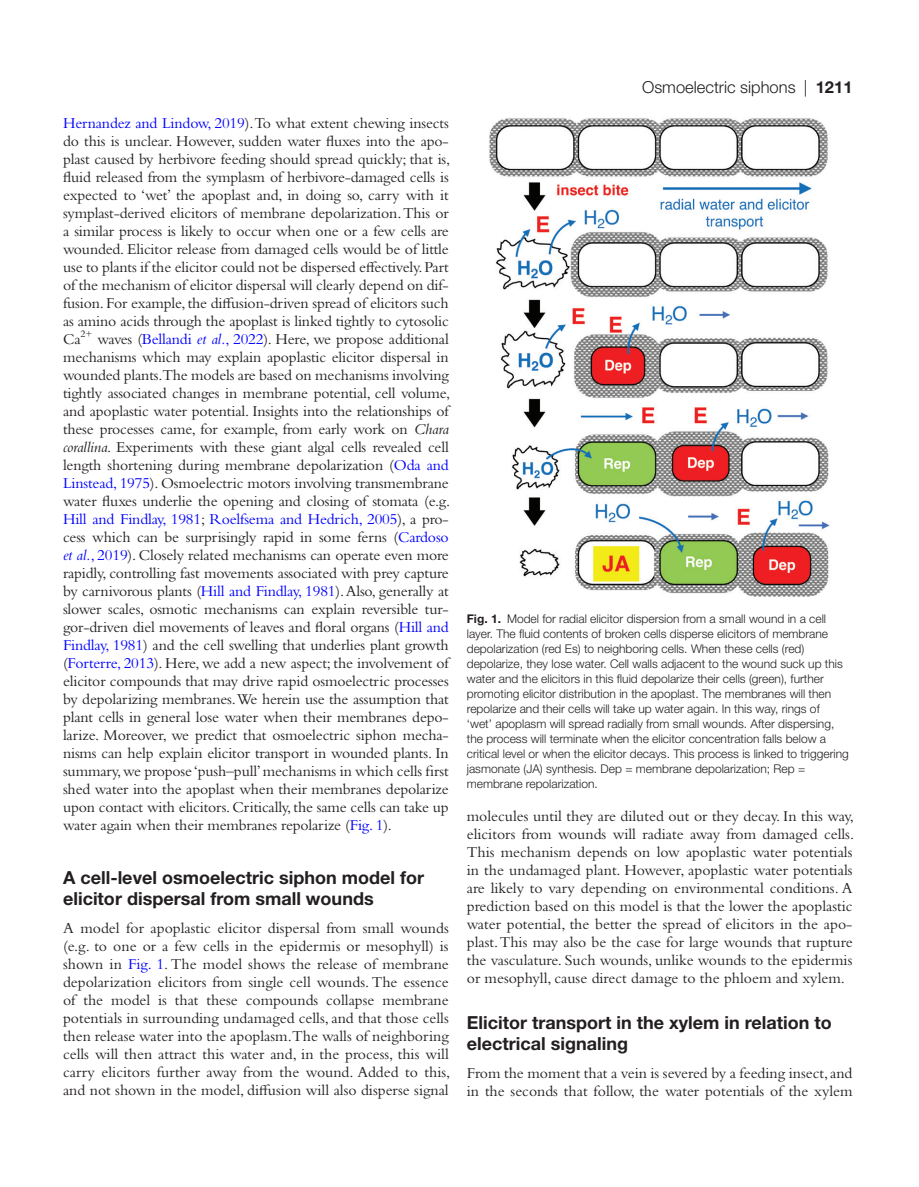
<style>
.page{position:relative;width:919px;height:1187px;background:#fff}
.page>*{position:absolute;margin:0;border:0;box-sizing:border-box;transform-origin:0 0}
.t1{font:700 18px/21px "Helvetica Neue LT Std";color:#231f20}
.t2{font:300 16.5px "Helvetica Neue LT Std";color:#231f20}
.t3{font:15.75px/18px "Bembo Std";color:#231f20;text-align:justify}
.t4{font:300 12px/15px "Helvetica Neue LT Std";color:#231f20}
.s1{color:#00f}
.s2{font-style:italic;color:#00f}
.s3{font-style:italic}
.s4{font-weight:700}
</style>
<div class="page">
<img style="left:489px;top:118px;width:341px;height:479px">
<p class="t3" style="left:63px;top:113px;width:389px"><span class="s1">Hernandez and Lindow, 2019</span>). To what extent chewing insects do this is unclear. However, sudden water fluxes into the apo&shy;plast caused by herbivore feeding should spread quickly; that is, fluid released from the symplasm of herbivore-damaged cells is expected to ‘wet’ the apoplast and, in doing so, carry with it symplast-derived elicitors of membrane depolarization. This or a similar process is likely to occur when one or a few cells are wounded. Elicitor release from damaged cells would be of little use to plants if the elicitor could not be dispersed effectively. Part of the mechanism of elicitor dispersal will clearly depend on dif&shy;fusion. For example, the diffusion-driven spread of elicitors such as amino acids through the apoplast is linked tightly to cytosolic Ca<sup>2+</sup> waves (<span class="s1">Bellandi</span> <span class="s2">et al.</span><span class="s1">, 2022</span>). Here, we propose additional mechanisms which may explain apoplastic elicitor dispersal in wounded plants.The models are based on mechanisms involving tightly associated changes in membrane potential, cell volume, and apoplastic water potential. Insights into the relationships of these processes came, for example, from early work on <span class="s3">Chara corallina</span>. Experiments with these giant algal cells revealed cell length shortening during membrane depolarization (<span class="s1">Oda and Linstead, 1975</span>). Osmoelectric motors involving transmembrane water fluxes underlie the opening and closing of stomata (e.g.<br><span class="s1">Hill and Findlay, 1981</span>; <span class="s1">Roelfsema and Hedrich, 2005</span>), a pro&shy;cess which can be surprisingly rapid in some ferns (<span class="s1">Cardoso </span><span class="s2">et al.</span><span class="s1">, 2019</span>). Closely related mechanisms can operate even more rapidly, controlling fast movements associated with prey capture by carnivorous plants (<span class="s1">Hill and Findlay, 1981</span>). Also, generally at slower scales, osmotic mechanisms can explain reversible tur&shy;gor-driven diel movements of leaves and floral organs (<span class="s1">Hill and Findlay, 1981</span>) and the cell swelling that underlies plant growth (<span class="s1">Forterre, 2013</span>). Here, we add a new aspect; the involvement of elicitor compounds that may drive rapid osmoelectric processes by depolarizing membranes. We herein use the assumption that plant cells in general lose water when their membranes depo&shy;larize. Moreover, we predict that osmoelectric siphon mecha&shy;nisms can help explain elicitor transport in wounded plants. In summary, we propose ‘push–pull’ mechanisms in which cells first shed water into the apoplast when their membranes depolarize upon contact with elicitors. Critically, the same cells can take up water again when their membranes repolarize (<span class="s1">Fig. 1</span>).</p>
<p class="t1" style="left:63px;top:866px;width:362px">A cell-level osmoelectric siphon model for elicitor dispersal from small wounds</p>
<p class="t3" style="left:63px;top:918px;width:389px">A model for apoplastic elicitor dispersal from small wounds (e.g. to one or a few cells in the epidermis or mesophyll) is shown in <span class="s1">Fig. 1</span>. The model shows the release of membrane depolarization elicitors from single cell wounds. The essence of the model is that these compounds collapse membrane potentials in surrounding undamaged cells, and that those cells then release water into the apoplasm.The walls of neighboring cells will then attract this water and, in the process, this will carry elicitors further away from the wound. Added to this, and not shown in the model, diffusion will also disperse signal</p>
<p class="t2" style="left:642px;top:77px;width:212px">Osmoelectric siphons | <span class="s4">1211</span></p>
<p class="t4" style="left:467px;top:610px;width:383px"><span class="s4">Fig. 1.</span> Model for radial elicitor dispersion from a small wound in a cell layer. The fluid contents of broken cells disperse elicitors of membrane depolarization (red Es) to neighboring cells. When these cells (red) depolarize, they lose water. Cell walls adjacent to the wound suck up this water and the elicitors in this fluid depolarize their cells (green), further promoting elicitor distribution in the apoplast. The membranes will then repolarize and their cells will take up water again. In this way, rings of<br>‘wet’ apoplasm will spread radially from small wounds. After dispersing, the process will terminate when the elicitor concentration falls below a critical level or when the elicitor decays. This process is linked to triggering jasmonate (JA) synthesis. Dep = membrane depolarization; Rep = membrane repolarization.</p>
<p class="t3" style="left:466px;top:806px;width:389px">molecules until they are diluted out or they decay. In this way, elicitors from wounds will radiate away from damaged cells.<br>This mechanism depends on low apoplastic water potentials in the undamaged plant. However, apoplastic water potentials are likely to vary depending on environmental conditions. A prediction based on this model is that the lower the apoplastic water potential, the better the spread of elicitors in the apo&shy;plast. This may also be the case for large wounds that rupture the vasculature. Such wounds, unlike wounds to the epidermis or mesophyll, cause direct damage to the phloem and xylem.</p>
<p class="t1" style="left:467px;top:1012px;width:366px">Elicitor transport in the xylem in relation to electrical signaling</p>
<p class="t3" style="left:467px;top:1063px;width:387px">From the moment that a vein is severed by a feeding insect, and in the seconds that follow, the water potentials of the xylem</p>
</div>
